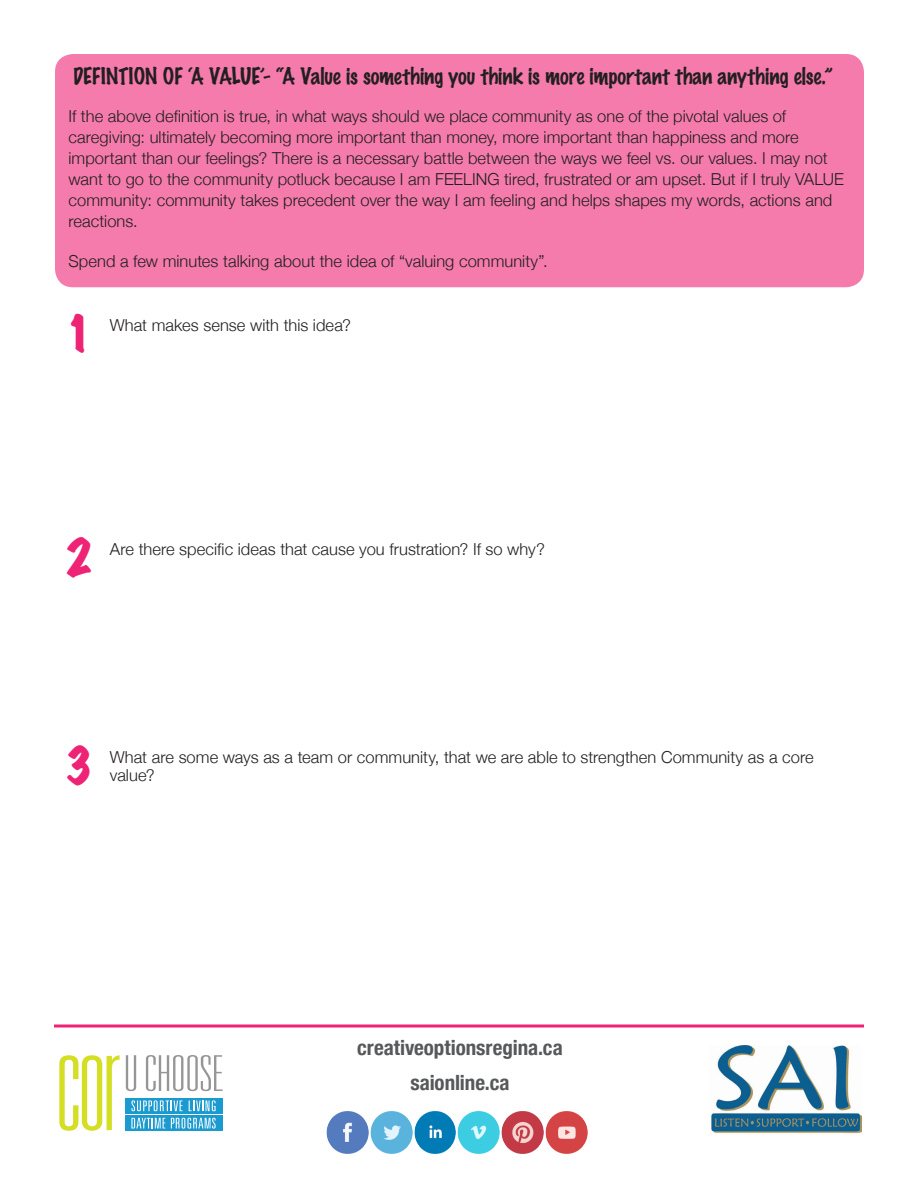
<style>
.page{position:relative;width:918px;height:1188px;background:#fff}
.page>*{position:absolute;margin:0;border:0;box-sizing:border-box;transform-origin:0 0}
.copy{font:expanded 45px "Marker Felt";color:#ee2375}
.t1{font:100 21px "Marker Felt";color:#231f20}
.head{font:700 condensed 21px "Helvetica Neue";color:#57585a}
.copy-2{font:300 16.5px/21px "Helvetica Neue";letter-spacing:.005em;color:#231f20}
</style>
<div class="page">
<svg style="left:54px;top:1024px;width:810px;height:4px;background:#f25997"></svg>
<div style="left:55px;top:54px;width:809px;height:233px;background:#f57bac;border-radius:18px"></div>
<img style="left:711px;top:1045px;width:150px;height:89px">
<svg style="left:59px;top:1055px;width:61px;height:76px"></svg>
<svg style="left:126px;top:1055px;width:10px;height:36px"></svg>
<svg style="left:146px;top:1055px;width:77px;height:36px"></svg>
<div style="left:125px;top:1098px;width:97px;height:16px;background:#1b9acf"></div>
<svg style="left:125px;top:1115px;width:97px;height:16px"></svg>
<svg style="left:131px;top:1100px;width:52px;height:11px"></svg>
<svg style="left:189px;top:1100px;width:27px;height:11px"></svg>
<svg style="left:131px;top:1118px;width:34px;height:10px"></svg>
<svg style="left:171px;top:1118px;width:45px;height:11px"></svg>
<img style="left:326px;top:1111px;width:262px;height:43px">
<p class="t1" style="left:73px;top:60px;width:761px">DEFINTION OF ‘A VALUE’- “A Value is something you think is more important than anything else.”</p>
<p class="copy-2" style="left:69px;top:104px;width:777px">If the above definition is true, in what ways should we place community as one of the pivotal values of caregiving: ultimately becoming more important than money, more important than happiness and more important than our feelings? There is a necessary battle between the ways we feel vs. our values. I may not want to go to the community potluck because I am FEELING tired, frustrated or am upset. But if I truly VALUE community: community takes precedent over the way I am feeling and helps shapes my words, actions and reactions.</p>
<p class="copy-2" style="left:69px;top:249px;width:481px">Spend a few minutes talking about the idea of “valuing community”.</p>
<p class="copy" style="left:64px;top:299px;width:31px">1</p>
<p class="copy-2" style="left:110px;top:314px;width:243px">What makes sense with this idea?</p>
<p class="copy" style="left:64px;top:522px;width:31px">2</p>
<p class="copy-2" style="left:110px;top:537px;width:437px">Are there specific ideas that cause you frustration? If so why?</p>
<p class="copy" style="left:64px;top:730px;width:31px">3</p>
<p class="copy-2" style="left:110px;top:746px;width:705px;line-height:18.8px">What are some ways as a team or community, that we are able to strengthen Community as a core value?</p>
<p class="head" style="left:357px;top:1030px;width:207px">creativeoptionsregina.ca</p>
<p class="head" style="left:410px;top:1065px;width:101px">saionline.ca</p>
</div>
